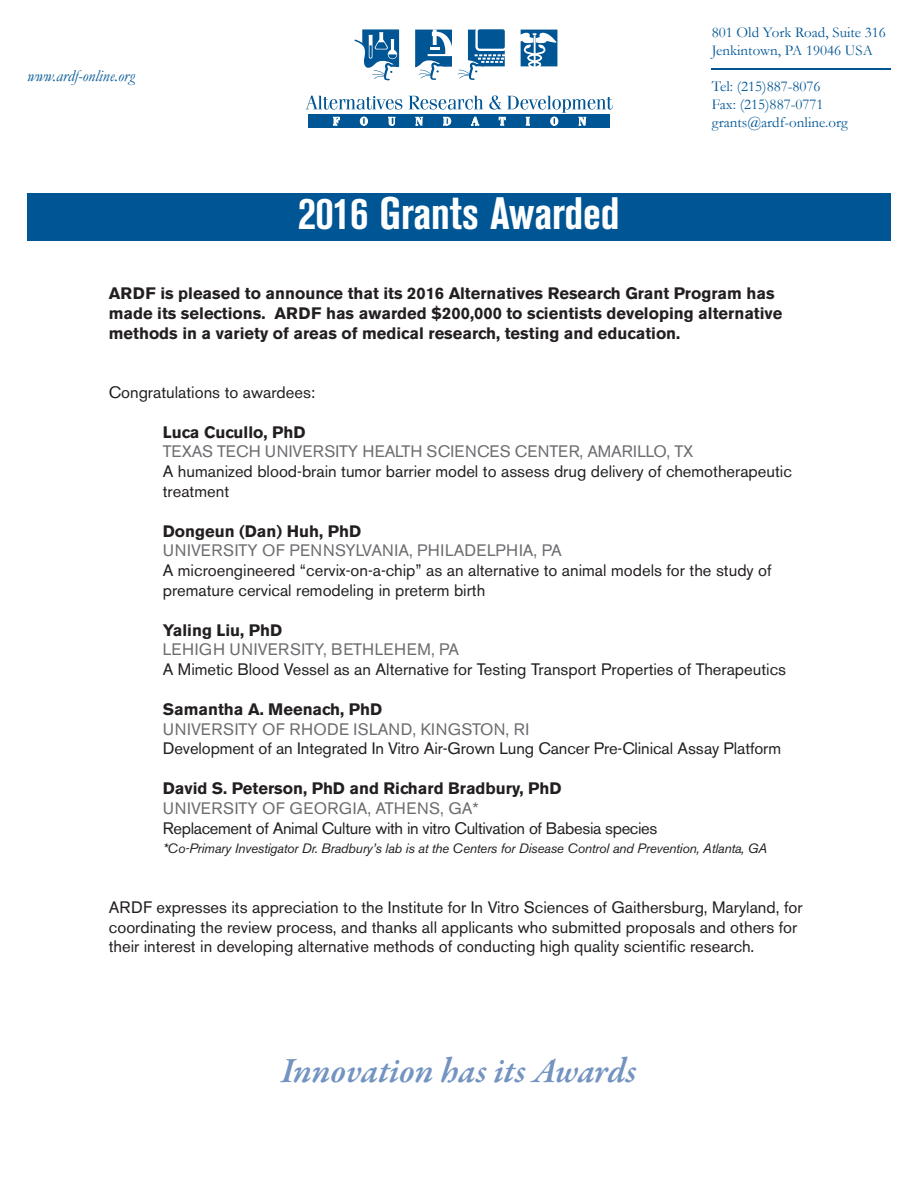
<style>
.page{position:relative;width:918px;height:1188px;background:#fff}
.page>*{position:absolute;margin:0;border:0;box-sizing:border-box;transform-origin:0 0}
.t1{font:700 condensed 45px "Akzidenz Grotesk BE";color:#fff}
.t2{font:italic 600 36px "Garamond Premr Pro";letter-spacing:-.005em;color:#7393c1}
.t3{font:16.5px/19.8px "Akzidenz Grotesk BE";color:#231f20}
.t4{font:700 16.5px/19.8px "Akzidenz Grotesk BE";color:#231f20}
.t5{font:16.5px "Akzidenz Grotesk BE";letter-spacing:.02em;color:#6c6d70}
.t6{font:16.5px "Akzidenz Grotesk BE";letter-spacing:-.02em;color:#231f20}
.t7{font:16.5px "Akzidenz Grotesk BE";letter-spacing:.04em;color:#6c6d70}
.t8{font:italic 16.5px "Garamond";color:#005595}
.t9{font:15px "Garamond";color:#005595}
.t10{font:italic 13.5px "Akzidenz Grotesk BE";letter-spacing:-.02em;color:#231f20}
</style>
<div class="page">
<svg style="left:354px;top:29px;width:45px;height:51px"></svg>
<div style="left:475px;top:27px;width:32px;height:24px;border:2px solid #fff;border-radius:3px"></div>
<svg style="left:458px;top:30px;width:47px;height:50px"></svg>
<svg style="left:521px;top:30px;width:36px;height:36px"></svg>
<svg style="left:415px;top:29px;width:37px;height:51px"></svg>
<svg style="left:306px;top:96px;width:96px;height:14px"></svg>
<svg style="left:409px;top:96px;width:74px;height:14px"></svg>
<div style="left:308px;top:114px;width:302px;height:14px;background:#005595"></div>
<svg style="left:333px;top:117px;width:7px;height:8px"></svg>
<svg style="left:360px;top:117px;width:8px;height:9px"></svg>
<svg style="left:388px;top:117px;width:7px;height:9px"></svg>
<svg style="left:415px;top:116px;width:8px;height:9px"></svg>
<svg style="left:443px;top:117px;width:8px;height:8px"></svg>
<svg style="left:471px;top:116px;width:8px;height:9px"></svg>
<svg style="left:489px;top:95px;width:123px;height:31px"></svg>
<div style="left:27px;top:193px;width:864px;height:47px;background:#005595"></div>
<hr style="left:712px;top:68px;width:179px;height:2px;background:#005595">
<p class="t8" style="left:27px;top:66px;width:109px">www.ardf-online.org</p>
<p class="t1" style="left:298px;top:188px;width:323px">2016 Grants Awarded</p>
<p class="t9" style="left:712px;top:23px;width:176px">801 Old York Road, Suite 316</p>
<p class="t9" style="left:712px;top:41px;width:163px">Jenkintown, PA 19046 USA</p>
<p class="t9" style="left:712px;top:77px;width:110px">Tel: (215)887-8076</p>
<p class="t9" style="left:712px;top:95px;width:113px">Fax: (215)887-0771</p>
<p class="t9" style="left:712px;top:113px;width:138px">grants@ardf-online.org</p>
<p class="t4" style="left:109px;top:284px;width:675px">ARDF is pleased to announce that its 2016 Alternatives Research Grant Program has made its selections. ARDF has awarded $200,000 to scientists developing alternative methods in a variety of areas of medical research, testing and education.</p>
<p class="t3" style="left:109px;top:382px;width:208px">Congratulations to awardees:</p>
<p class="t4" style="left:163px;top:422px;width:144px">Luca Cucullo, PhD</p>
<p class="t5" style="left:163px;top:442px;width:532px">TEXAS TECH UNIVERSITY HEALTH SCIENCES CENTER, AMARILLO, TX</p>
<p class="t3" style="left:163px;top:462px;width:631px">A humanized blood-brain tumor barrier model to assess drug delivery of chemotherapeutic treatment</p>
<p class="t4" style="left:163px;top:521px;width:200px">Dongeun (Dan) Huh, PhD</p>
<p class="t5" style="left:163px;top:541px;width:400px">UNIVERSITY OF PENNSYLVANIA, PHILADELPHIA, PA</p>
<p class="t3" style="left:163px;top:561px;width:610px">A microengineered “cervix-on-a-chip” as an alternative to animal models for the study of premature cervical remodeling in preterm birth</p>
<p class="t4" style="left:163px;top:620px;width:121px">Yaling Liu, PhD</p>
<p class="t7" style="left:163px;top:640px;width:298px">LEHIGH UNIVERSITY, BETHLEHEM, PA</p>
<p class="t3" style="left:163px;top:660px;width:625px">A Mimetic Blood Vessel as an Alternative for Testing Transport Properties of Therapeutics</p>
<p class="t4" style="left:163px;top:699px;width:221px">Samantha A. Meenach, PhD</p>
<p class="t5" style="left:163px;top:719px;width:368px">UNIVERSITY OF RHODE ISLAND, KINGSTON, RI</p>
<p class="t3" style="left:163px;top:739px;width:620px">Development of an Integrated In Vitro Air-Grown Lung Cancer Pre-Clinical Assay Platform</p>
<p class="t4" style="left:163px;top:779px;width:400px">David S. Peterson, PhD and Richard Bradbury, PhD</p>
<p class="t5" style="left:163px;top:798px;width:317px">UNIVERSITY OF GEORGIA, ATHENS, GA*</p>
<p class="t6" style="left:163px;top:818px;width:496px">Replacement of Animal Culture with in vitro Cultivation of Babesia species</p>
<p class="t10" style="left:163px;top:841px;width:606px">*Co-Primary Investigator Dr. Bradbury’s lab is at the Centers for Disease Control and Prevention, Atlanta, GA</p>
<p class="t3" style="left:109px;top:897px;width:695px">ARDF expresses its appreciation to the Institute for In Vitro Sciences of Gaithersburg, Maryland, for coordinating the review process, and thanks all applicants who submitted proposals and others for their interest in developing alternative methods of conducting high quality scientific research.</p>
<p class="t2" style="left:281px;top:1049px;width:357px">Innovation has its Awards</p>
</div>
